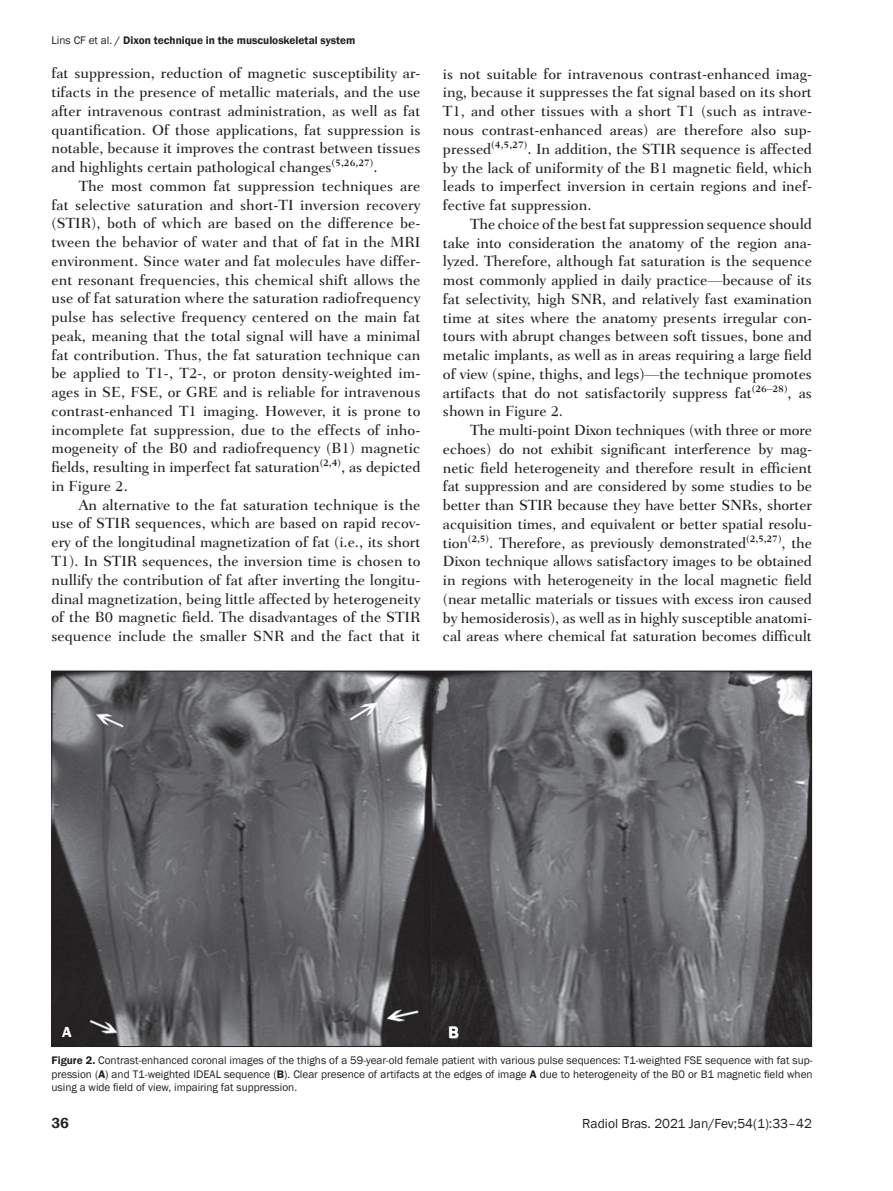
<style>
.page{position:relative;width:893px;height:1191px;background:#fff}
.page>*{position:absolute;margin:0;border:0;box-sizing:border-box;transform-origin:0 0}
.t1{font:600 17.4px "Franklin Gothic";color:#fff;scale:.95 1}
.t2{font:500 15px/18.8px "Fairfield LT";color:#231f20;text-align:justify}
.t3{font:600 15px "Franklin Gothic";color:#231f20}
.t4{font:600 15px "Franklin Gothic";color:#fff;scale:1.05 1}
.t5{font:13.5px "Franklin Gothic";color:#231f20}
.t6{font:11.25px/13.5px "Franklin Gothic";color:#231f20;text-align:justify}
.t7{font:600 11.25px "Franklin Gothic";color:#231f20}
.s1{font-weight:400}
.s2{font-weight:500}
.s3{font-weight:600}
</style>
<div class="page">
<img style="left:53px;top:672px;width:757px;height:373px">
<p class="t7" style="left:51px;top:33px;width:306px"><span class="s1">Lins CF et al.</span> <span class="s2">/</span> Dixon technique in the musculoskeletal system</p>
<p class="t2" style="left:51px;top:64px;width:370px">fat suppression, reduction of magnetic susceptibility ar&shy;tifacts in the presence of metallic materials, and the use after intravenous contrast administration, as well as fat quantification. Of those applications, fat suppression is notable, because it improves the contrast between tissues and highlights certain pathological changes<sup>(5,26,27)</sup>.</p>
<p class="t2" style="left:51px;top:177px;width:371px;text-indent:27px">The most common fat suppression techniques are fat selective saturation and short-TI inversion recovery (STIR), both of which are based on the difference be&shy;tween the behavior of water and that of fat in the MRI environment. Since water and fat molecules have differ&shy;ent resonant frequencies, this chemical shift allows the use of fat saturation where the saturation radiofrequency pulse has selective frequency centered on the main fat peak, meaning that the total signal will have a minimal fat contribution. Thus, the fat saturation technique can be applied to T1-, T2-, or proton density-weighted im&shy;ages in SE, FSE, or GRE and is reliable for intravenous contrast-enhanced T1 imaging. However, it is prone to incomplete fat suppression, due to the effects of inho&shy;mogeneity of the B0 and radiofrequency (B1) magnetic fields, resulting in imperfect fat saturation<sup>(2,4)</sup>, as depicted in Figure 2.</p>
<p class="t2" style="left:51px;top:495px;width:371px;text-indent:27px">An alternative to the fat saturation technique is the use of STIR sequences, which are based on rapid recov&shy;ery of the longitudinal magnetization of fat (i.e., its short T1). In STIR sequences, the inversion time is chosen to nullify the contribution of fat after inverting the longitu&shy;dinal magnetization, being little affected by heterogeneity of the B0 magnetic field. The disadvantages of the STIR sequence include the smaller SNR and the fact that it</p>
<p class="t2" style="left:443px;top:64px;width:370px">is not suitable for intravenous contrast-enhanced imag&shy;ing, because it suppresses the fat signal based on its short T1, and other tissues with a short T1 (such as intrave&shy;nous contrast-enhanced areas) are therefore also sup&shy;pressed<sup>(4,5,27)</sup>. In addition, the STIR sequence is affected by the lack of uniformity of the B1 magnetic field, which leads to imperfect inversion in certain regions and inef&shy;fective fat suppression.</p>
<p class="t2" style="left:443px;top:214px;width:370px;text-indent:27px">The choice of the best fat suppression sequence should take into consideration the anatomy of the region ana&shy;lyzed. Therefore, although fat saturation is the sequence most commonly applied in daily practice—because of its fat selectivity, high SNR, and relatively fast examination time at sites where the anatomy presents irregular con&shy;tours with abrupt changes between soft tissues, bone and metalic implants, as well as in areas requiring a large field of view (spine, thighs, and legs)—the technique promotes artifacts that do not satisfactorily suppress fat<sup>(26–28)</sup>, as shown in Figure 2.</p>
<p class="t2" style="left:443px;top:421px;width:371px;text-indent:27px">The multi-point Dixon techniques (with three or more echoes) do not exhibit significant interference by mag&shy;netic field heterogeneity and therefore result in efficient fat suppression and are considered by some studies to be better than STIR because they have better SNRs, shorter acquisition times, and equivalent or better spatial resolu&shy;tion<sup>(2,5)</sup>. Therefore, as previously demonstrated<sup>(2,5,27)</sup>, the Dixon technique allows satisfactory images to be obtained in regions with heterogeneity in the local magnetic field (near metallic materials or tissues with excess iron caused by hemosiderosis), as well as in highly susceptible anatomi&shy;cal areas where chemical fat saturation becomes difficult</p>
<p class="t4" style="left:62px;top:1022px;width:11px">A</p>
<p class="t1" style="left:448px;top:1021px;width:13px">B</p>
<p class="t6" style="left:51px;top:1054px;width:763px"><span class="s3">Figure 2.</span> Contrast-enhanced coronal images of the thighs of a 59-year-old female patient with various pulse sequences: T1-weighted FSE sequence with fat sup&shy;pression (<span class="s3">A</span>) and T1-weighted IDEAL sequence (<span class="s3">B</span>). Clear presence of artifacts at the edges of image <span class="s3">A</span> due to heterogeneity of the B0 or B1 magnetic field when using a wide field of view, impairing fat suppression.</p>
<p class="t3" style="left:51px;top:1113px;width:19px">36</p>
<p class="t5" style="left:582px;top:1114px;width:231px">Radiol Bras. 2021 Jan/Fev;54(1):33–42</p>
</div>
